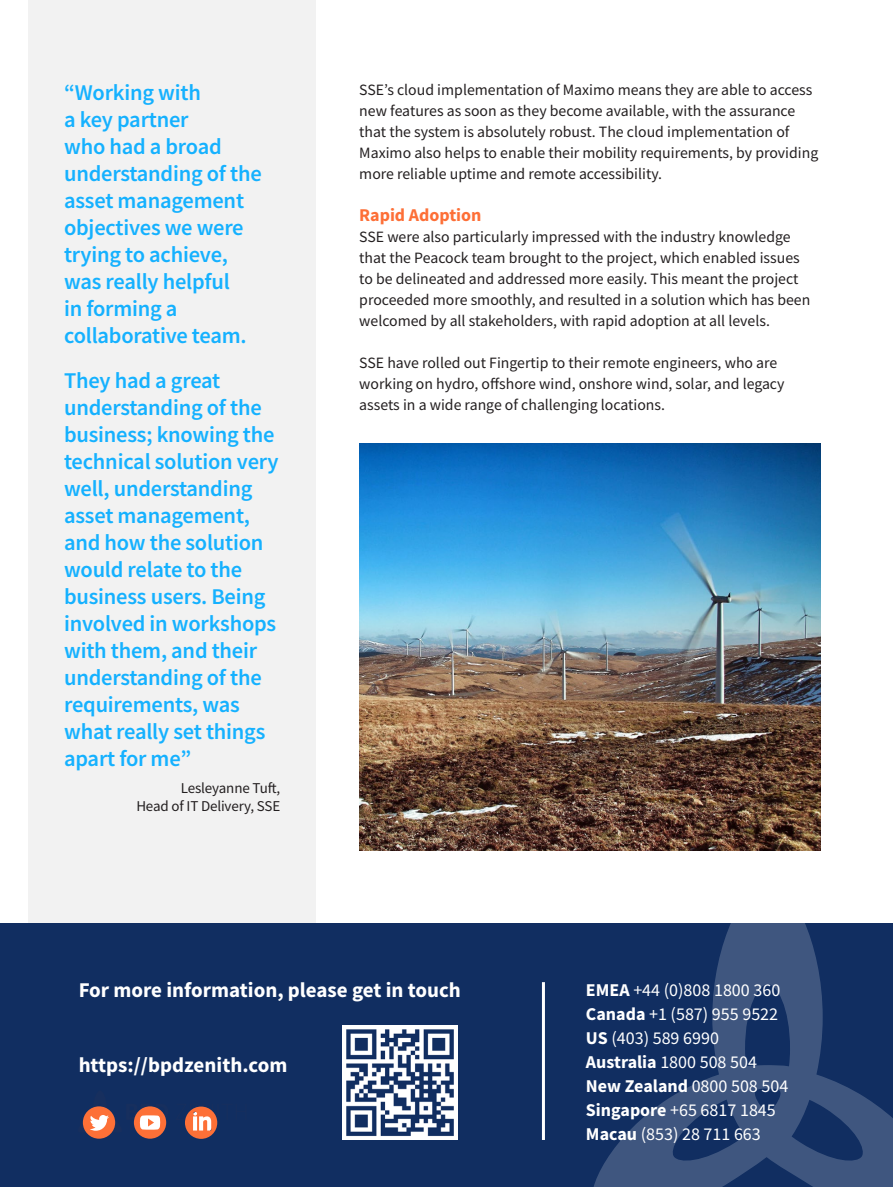
<style>
.page{position:relative;width:893px;height:1187px;background:#fff}
.page>*{position:absolute;margin:0;border:0;box-sizing:border-box;transform-origin:0 0}
.t1{font:600 22.5px/27px "Source Sans Pro";letter-spacing:-.01em;color:#15b1ff}
.t2{font:700 21px "Source Sans Pro";color:#fff}
.t3{font:18px/24px "Source Sans Pro";color:#fff}
.t4{font:700 18px "Source Sans Pro";color:#fff}
.t5{font:700 18px "Source Sans Pro";color:#fd6f37}
.t6{font:15.75px/21px "Source Sans Pro";color:#231f20}
.t7{font:15px "Source Sans Pro";letter-spacing:-.01em;color:#231f20}
.s1{font-weight:700}
.s2{font-weight:400}
</style>
<div class="page">
<div style="left:28px;top:0;width:288px;height:935px;background:#f2f2f2"></div>
<div style="left:0;top:923px;width:893px;height:263px;background:#112e61"></div>
<svg style="left:594px;top:923px;width:299px;height:263px"></svg>
<svg style="left:82px;top:1106px;width:85px;height:32px"></svg>
<svg style="left:185px;top:1106px;width:33px;height:32px"></svg>
<img style="left:343px;top:1025px;width:114px;height:114px">
<hr style="left:542px;top:982px;width:3px;height:157px;background:#fff">
<img style="left:359px;top:444px;width:462px;height:406px">
<p class="t1" style="left:64px;top:79px;width:199px">“Working with<br>a key partner<br>who had a broad understanding of the asset management objectives we were trying to achieve, was really helpful<br>in forming a collaborative team.</p>
<p class="t1" style="left:64px;top:367px;width:216px">They had a great understanding of the business; knowing the technical solution very well, understanding asset management, and how the solution would relate to the business users. Being involved in workshops with them, and their understanding of the requirements, was what really set things apart for me”</p>
<p class="t7" style="left:181px;top:778px;width:101px">Lesleyanne Tuft,</p>
<p class="t7" style="left:136px;top:796px;width:146px">Head of IT Delivery, SSE</p>
<p class="t6" style="left:359px;top:79px;width:460px">SSE’s cloud implementation of Maximo means they are able to access new features as soon as they become available, with the assurance that the system is absolutely robust. The cloud implementation of Maximo also helps to enable their mobility requirements, by providing more reliable uptime and remote accessibility.</p>
<p class="t5" style="left:359px;top:203px;width:124px">Rapid Adoption</p>
<p class="t6" style="left:359px;top:226px;width:452px">SSE were also particularly impressed with the industry knowledge that the Peacock team brought to the project, which enabled issues to be delineated and addressed more easily. This meant the project proceeded more smoothly, and resulted in a solution which has been welcomed by all stakeholders, with rapid adoption at all levels.</p>
<p class="t6" style="left:359px;top:352px;width:427px">SSE have rolled out Fingertip to their remote engineers, who are working on hydro, offshore wind, onshore wind, solar, and legacy assets in a wide range of challenging locations.</p>
<p class="t2" style="left:79px;top:975px;width:384px">For more information, please get in touch</p>
<p class="t2" style="left:79px;top:1051px;width:210px">https://bpdzenith.com</p>
<p class="t3" style="left:586px;top:977px;width:196px"><span class="s1">EMEA</span> +44 (0)808 1800 360</p>
<p class="t3" style="left:586px;top:1001px;width:194px"><span class="s1">Canada</span> +1 (587) 955 9522</p>
<p class="t3" style="left:586px;top:1025px;width:173px"><span class="s1">US</span> (403) 589 6990<br><span class="s1">Australia</span> 1800 508 504</p>
<p class="t4" style="left:586px;top:1073px;width:204px">New Zealand <span class="s2">0800 508 504</span></p>
<p class="t3" style="left:586px;top:1097px;width:191px"><span class="s1">Singapore</span> +65 6817 1845</p>
<p class="t3" style="left:586px;top:1121px;width:176px"><span class="s1">Macau</span> (853) 28 711 663</p>
</div>
